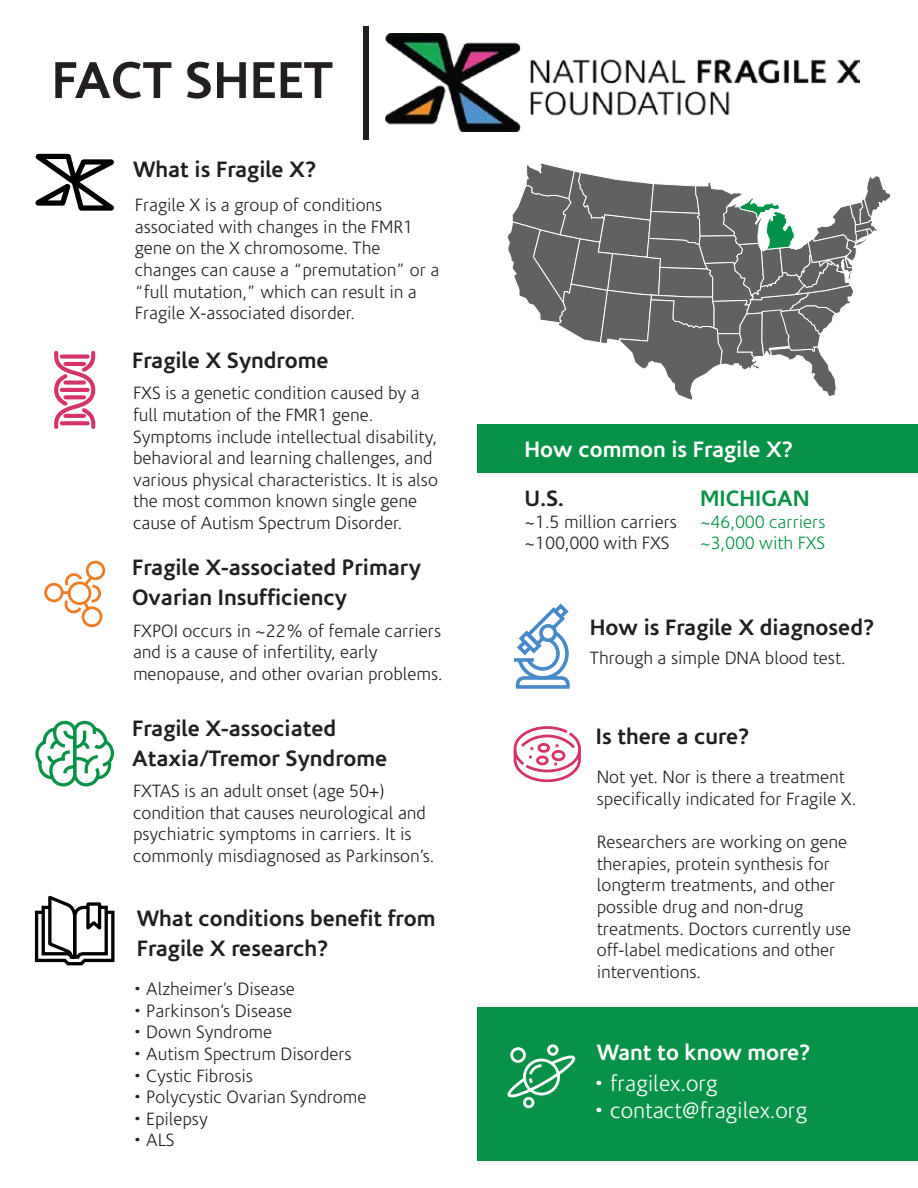
<style>
.page{position:relative;width:918px;height:1188px;background:#fff}
.page>*{position:absolute;margin:0;border:0;box-sizing:border-box;transform-origin:0 0}
.t1{font:700 52.35px "Corisande";color:#231f20}
.t2{font:700 22.5px/30px "Corisande";color:#231f20}
.t3{font:700 22.5px "Corisande";color:#fff}
.t4{font:300 22.5px "Corisande";color:#fff}
.t5{font:700 22.5px "Corisande";color:#089248}
.t6{font:300 18px/21.6px "Corisande";color:#231f20}
.t7{font:300 18px/21.6px "Corisande";color:#089248}
</style>
<div class="page">
<svg style="left:54px;top:350px;width:42px;height:79px"></svg>
<svg style="left:507px;top:163px;width:383px;height:237px"></svg>
<div style="left:363px;top:26px;width:5px;height:113px;background:#231f20"></div>
<div style="left:477px;top:424px;width:441px;height:49px;background:#089248"></div>
<div style="left:86px;top:561px;width:19px;height:19px;border:3px solid #f07b22;border-radius:50%"></div>
<div style="left:82px;top:606px;width:20px;height:21px;border:3px solid #f07b22;border-radius:50%"></div>
<div style="left:44px;top:583px;width:20px;height:19px;border:3px solid #f07b22;border-radius:50%"></div>
<svg style="left:62px;top:573px;width:38px;height:40px"></svg>
<svg style="left:35px;top:720px;width:80px;height:67px"></svg>
<svg style="left:514px;top:603px;width:56px;height:86px"></svg>
<svg style="left:34px;top:895px;width:81px;height:71px"></svg>
<svg style="left:513px;top:726px;width:68px;height:57px"></svg>
<div style="left:477px;top:1007px;width:441px;height:154px;background:#089248"></div>
<div style="left:547px;top:1044px;width:12px;height:12px;border:3px solid #fff;border-radius:50%"></div>
<div style="left:510px;top:1047px;width:16px;height:16px;border:3px solid #fff;border-radius:50%"></div>
<div style="left:523px;top:1097px;width:11px;height:11px;border:3px solid #fff;border-radius:50%"></div>
<svg style="left:508px;top:1052px;width:68px;height:50px"></svg>
<svg style="left:35px;top:154px;width:79px;height:57px"></svg>
<img style="left:385px;top:34px;width:474px;height:97px">
<h1 class="t1" style="left:52px;top:50px;width:283px">FACT SHEET</h1>
<p class="t2" style="left:133px;top:155px;width:185px">What is Fragile X?</p>
<p class="t6" style="left:135px;top:195px;width:306px">Fragile X is a group of conditions associated with changes in the FMR1 gene on the X chromosome. The changes can cause a “premutation” or a “full mutation,” which can result in a Fragile X-associated disorder.</p>
<p class="t2" style="left:132px;top:346px;width:198px">Fragile X Syndrome</p>
<p class="t6" style="left:133px;top:383px;width:306px">FXS is a genetic condition caused by a full mutation of the FMR1 gene.<br>Symptoms include intellectual disability, behavioral and learning challenges, and various physical characteristics. It is also the most common known single gene cause of Autism Spectrum Disorder.</p>
<p class="t2" style="left:132px;top:553px;width:290px">Fragile X-associated Primary<br>Ovarian Insufficiency</p>
<p class="t6" style="left:133px;top:620px;width:311px">FXPOI occurs in ~22% of female carriers and is a cause of infertility, early menopause, and other ovarian problems.</p>
<p class="t2" style="left:132px;top:713px;width:257px">Fragile X-associated<br>Ataxia/Tremor Syndrome</p>
<p class="t6" style="left:133px;top:781px;width:303px">FXTAS is an adult onset (age 50+) condition that causes neurological and psychiatric symptoms in carriers. It is commonly misdiagnosed as Parkinson’s.</p>
<p class="t2" style="left:137px;top:903px;width:300px">What conditions benefit from<br>Fragile X research?</p>
<p class="t6" style="left:133px;top:979px;width:163px">• Alzheimer’s Disease</p>
<p class="t6" style="left:133px;top:1001px;width:161px">• Parkinson’s Disease</p>
<p class="t6" style="left:133px;top:1022px;width:141px">• Down Syndrome</p>
<p class="t6" style="left:133px;top:1044px;width:220px">• Autism Spectrum Disorders</p>
<p class="t6" style="left:133px;top:1065px;width:122px">• Cystic Fibrosis</p>
<p class="t6" style="left:133px;top:1087px;width:235px">• Polycystic Ovarian Syndrome</p>
<p class="t6" style="left:133px;top:1109px;width:76px">• Epilepsy</p>
<p class="t6" style="left:133px;top:1130px;width:43px">• ALS</p>
<p class="t3" style="left:525px;top:436px;width:270px">How common is Fragile X?</p>
<p class="t2" style="left:525px;top:484px;width:41px">U.S.</p>
<p class="t6" style="left:525px;top:512px;width:154px">~1.5 million carriers ~100,000 with FXS</p>
<p class="t5" style="left:700px;top:486px;width:111px">MICHIGAN</p>
<p class="t7" style="left:700px;top:512px;width:127px">~46,000 carriers ~3,000 with FXS</p>
<p class="t2" style="left:590px;top:612px;width:286px">How is Fragile X diagnosed?</p>
<p class="t6" style="left:590px;top:648px;width:257px">Through a simple DNA blood test.</p>
<p class="t2" style="left:596px;top:722px;width:155px">Is there a cure?</p>
<p class="t6" style="left:597px;top:767px;width:261px">Not yet. Nor is there a treatment specifically indicated for Fragile X.</p>
<p class="t6" style="left:597px;top:832px;width:256px">Researchers are working on gene therapies, protein synthesis for longterm treatments, and other possible drug and non-drug treatments. Doctors currently use off-label medications and other interventions.</p>
<p class="t3" style="left:597px;top:1040px;width:215px">Want to know more?</p>
<p class="t4" style="left:594px;top:1072px;width:125px">• fragilex.org</p>
<p class="t4" style="left:594px;top:1099px;width:215px">• contact@fragilex.org</p>
</div>
